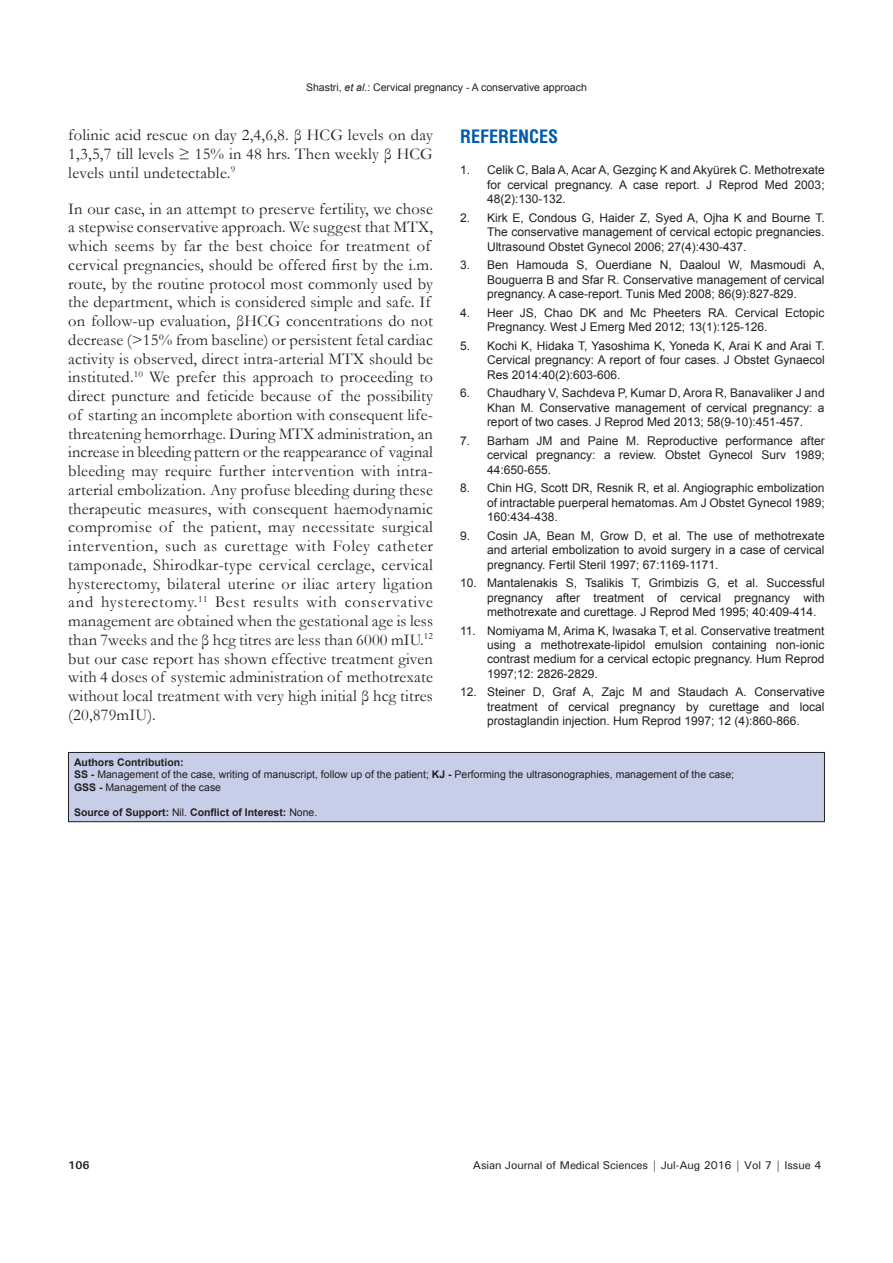
<style>
.page{position:relative;width:893px;height:1263px;background:#fff}
.page>*{position:absolute;margin:0;border:0;box-sizing:border-box;transform-origin:0 0}
.t1{font:700 condensed 18px "Helvetica";color:#015aaa}
.TX{font:16.5px/18.8px "Garamond";letter-spacing:.01em;color:#231f20;text-align:justify}
.REF{font:12px/14.4px "Arial";color:#231f20;text-align:justify}
.t2{font:500 11.25px "Univers";letter-spacing:-.01em;color:#231f20}
.t3{font:700 11.25px "Univers";color:#231f20}
.SRC{font:10.5px/12.6px "Arial";color:#231f20}
.SRC-2{font:700 10.5px "Arial";color:#231f20}
.s1{font-style:italic}
.s2{font-weight:700}
.s3{font-weight:400}
</style>
<div class="page">
<div style="left:68px;top:752px;width:756px;height:70px;background:#c7cee8"></div>
<div style="left:68px;top:752px;width:757px;height:70px;border:1px solid #231f20"></div>
<p class="SRC" style="left:306px;top:81px;width:282px">Shastri, <span class="s1">et al</span>.: Cervical pregnancy - A conservative approach</p>
<h1 class="t1" style="left:460px;top:124px;width:100px">REFERENCES</h1>
<p class="REF" style="left:487px;top:163px;width:339px;text-indent:-27px">1. Celik C, Bala A, Acar A, Gezginç K and Akyürek C. Methotrexate for cervical pregnancy. A case report. J Reprod Med 2003; 48(2):130-132.</p>
<p class="REF" style="left:487px;top:211px;width:339px;text-indent:-27px">2. Kirk E, Condous G, Haider Z, Syed A, Ojha K and Bourne T.<br>The conservative management of cervical ectopic pregnancies.<br>Ultrasound Obstet Gynecol 2006; 27(4):430-437.</p>
<p class="REF" style="left:487px;top:258px;width:339px;text-indent:-27px">3. Ben Hamouda S, Ouerdiane N, Daaloul W, Masmoudi A, Bouguerra B and Sfar R. Conservative management of cervical pregnancy. A case-report. Tunis Med 2008; 86(9):827-829.</p>
<p class="REF" style="left:487px;top:305px;width:339px;text-indent:-27px">4. Heer JS, Chao DK and Mc Pheeters RA. Cervical Ectopic<br>Pregnancy. West J Emerg Med 2012; 13(1):125-126.</p>
<p class="REF" style="left:487px;top:339px;width:339px;text-indent:-27px">5. Kochi K, Hidaka T, Yasoshima K, Yoneda K, Arai K and Arai T.<br>Cervical pregnancy: A report of four cases. J Obstet Gynaecol Res 2014:40(2):603-606.</p>
<p class="REF" style="left:487px;top:386px;width:339px;text-indent:-27px">6. Chaudhary V, Sachdeva P, Kumar D, Arora R, Banavaliker J and Khan M. Conservative management of cervical pregnancy: a report of two cases. J Reprod Med 2013; 58(9-10):451-457.</p>
<p class="REF" style="left:487px;top:433px;width:339px;text-indent:-27px">7. Barham JM and Paine M. Reproductive performance after cervical pregnancy: a review. Obstet Gynecol Surv 1989; 44:650-655.</p>
<p class="REF" style="left:487px;top:481px;width:339px;text-indent:-27px">8. Chin HG, Scott DR, Resnik R, et al. Angiographic embolization of intractable puerperal hematomas. Am J Obstet Gynecol 1989; 160:434-438.</p>
<p class="REF" style="left:487px;top:528px;width:339px;text-indent:-27px">9. Cosin JA, Bean M, Grow D, et al. The use of methotrexate and arterial embolization to avoid surgery in a case of cervical pregnancy. Fertil Steril 1997; 67:1169-1171.</p>
<p class="REF" style="left:487px;top:576px;width:339px;text-indent:-27px">10. Mantalenakis S, Tsalikis T, Grimbizis G, et al. Successful pregnancy after treatment of cervical pregnancy with methotrexate and curettage. J Reprod Med 1995; 40:409-414.</p>
<p class="REF" style="left:487px;top:623px;width:339px;text-indent:-27px">11. Nomiyama M, Arima K, Iwasaka T, et al. Conservative treatment using a methotrexate-lipidol emulsion containing non-ionic contrast medium for a cervical ectopic pregnancy. Hum Reprod 1997;12: 2826-2829.</p>
<p class="REF" style="left:487px;top:685px;width:339px;text-indent:-27px">12. Steiner D, Graf A, Zajc M and Staudach A. Conservative treatment of cervical pregnancy by curettage and local prostaglandin injection. Hum Reprod 1997; 12 (4):860-866.</p>
<p class="SRC" style="left:74px;top:756px;width:662px"><span class="s2">Authors Contribution:<br>SS -</span> Management of the case, writing of manuscript, follow up of the patient; <span class="s2">KJ -</span> Performing the ultrasonographies, management of the case;<br><span class="s2">GSS -</span> Management of the case</p>
<p class="SRC-2" style="left:74px;top:805px;width:245px">Source of Support: <span class="s3">Nil.</span> Conflict of Interest: <span class="s3">None.</span></p>
<p class="TX" style="left:68px;top:125px;width:366px">folinic acid rescue on day 2,4,6,8. β HCG levels on day 1,3,5,7 till levels ≥ 15% in 48 hrs. Then weekly β HCG levels until undetectable.<sup>9</sup></p>
<p class="TX" style="left:68px;top:199px;width:366px;text-align:left">In our case, in an attempt to preserve fertility, we chose a stepwise conservative approach. We suggest that MTX, which seems by far the best choice for treatment of cervical pregnancies, should be offered first by the i.m. route, by the routine protocol most commonly used by the department, which is considered simple and safe. If on follow-up evaluation, βHCG concentrations do not decrease (&gt;15% from baseline) or persistent fetal cardiac activity is observed, direct intra-arterial MTX should be instituted.<sup>10</sup> We prefer this approach to proceeding to direct puncture and feticide because of the possibility of starting an incomplete abortion with consequent life&shy;threatening hemorrhage. During MTX administration, an increase in bleeding pattern or the reappearance of vaginal bleeding may require further intervention with intra&shy;arterial embolization. Any profuse bleeding during these therapeutic measures, with consequent haemodynamic compromise of the patient, may necessitate surgical intervention, such as curettage with Foley catheter tamponade, Shirodkar-type cervical cerclage, cervical hysterectomy, bilateral uterine or iliac artery ligation and hysterectomy.<sup>11</sup> Best results with conservative management are obtained when the gestational age is less than 7weeks and the β hcg titres are less than 6000 mIU.<sup>12 </sup>but our case report has shown effective treatment given with 4 doses of systemic administration of methotrexate without local treatment with very high initial β hcg titres (20,879mIU).</p>
<p class="t3" style="left:68px;top:1157px;width:23px">106</p>
<p class="t2" style="left:473px;top:1157px;width:350px">Asian Journal of Medical Sciences | Jul-Aug 2016 | Vol 7 | Issue 4</p>
</div>
